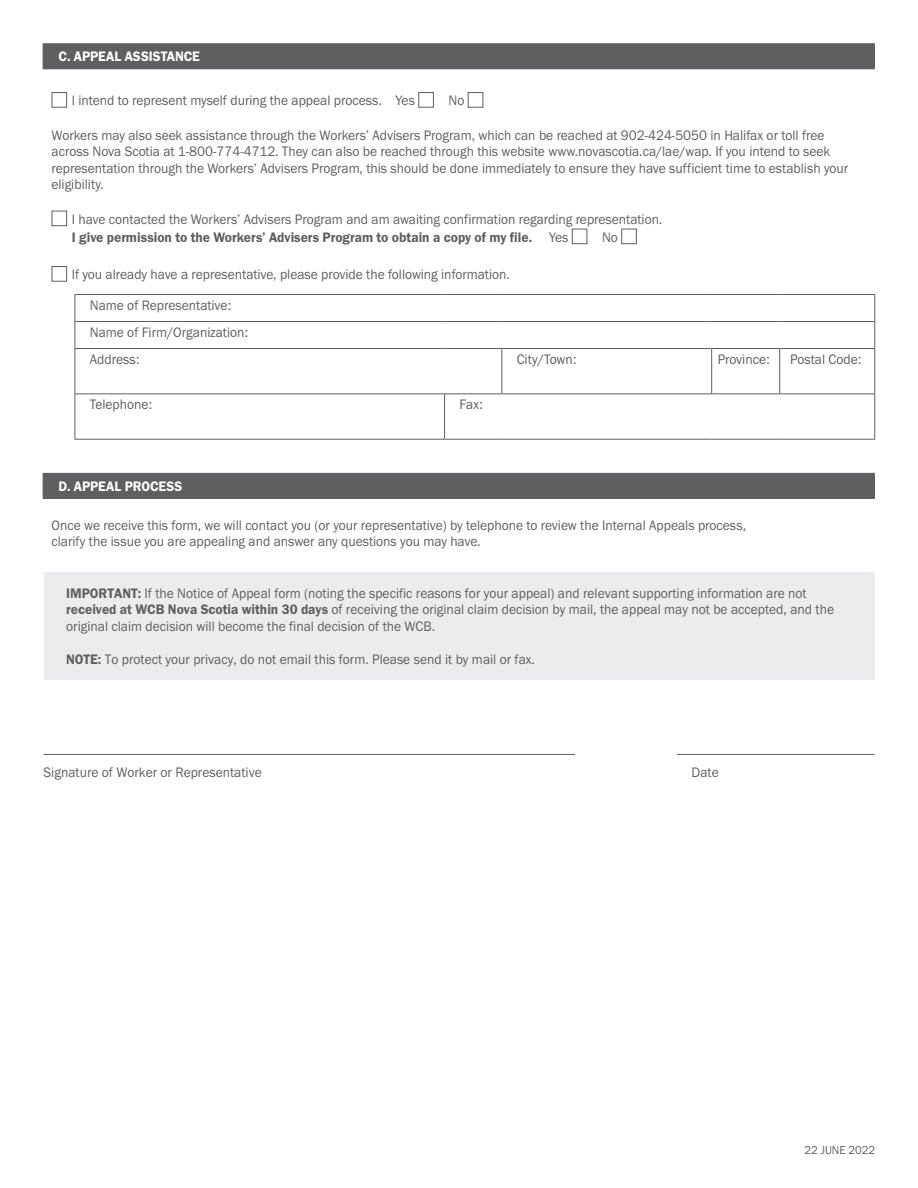
<style>
.page{position:relative;width:918px;height:1188px;background:#fff}
.page>*{position:absolute;margin:0;border:0;box-sizing:border-box;transform-origin:0 0}
.text{font:14.25px/16.5px "Franklin Gothic URW Boo";color:#5f5f62;scale:.95 1}
.text_baseline_shift{font:14.25px/16.5px "Franklin Gothic URW Boo";color:#5f5f62;scale:.95 1}
.text-2{font:14.25px "Franklin Gothic URW Dem";color:#fff;scale:.95 1}
.text-3{font:12px "Franklin Gothic URW Boo";color:#5f5f62;scale:.95 1}
.s1{font-family:"Franklin Gothic URW Dem"}
</style>
<div class="page">
<div style="left:43px;top:44px;width:831px;height:25px;background:#5f5f62"></div>
<svg style="left:874px;top:45px;width:1px;height:23px"></svg>
<hr style="left:43px;top:43px;width:832px;height:2px;background:#5f5f62">
<hr style="left:43px;top:68px;width:832px;height:1px;background:#5f5f62">
<div style="left:43px;top:474px;width:831px;height:24px;background:#5f5f62"></div>
<svg style="left:874px;top:474px;width:1px;height:24px"></svg>
<hr style="left:43px;top:473px;width:832px;height:1px;background:#5f5f62">
<hr style="left:43px;top:498px;width:832px;height:1px;background:#5f5f62">
<div style="left:44px;top:572px;width:830px;height:108px;background:#ececee"></div>
<div style="left:52px;top:92px;width:15px;height:16px;border:1px solid #5f5f62"></div>
<div style="left:418px;top:92px;width:16px;height:16px;border:1px solid #5f5f62"></div>
<div style="left:468px;top:92px;width:15px;height:16px;border:1px solid #5f5f62"></div>
<div style="left:52px;top:211px;width:15px;height:15px;border:1px solid #5f5f62"></div>
<div style="left:572px;top:229px;width:15px;height:15px;border:1px solid #5f5f62"></div>
<div style="left:621px;top:229px;width:16px;height:15px;border:1px solid #5f5f62"></div>
<div style="left:52px;top:266px;width:15px;height:16px;border:1px solid #5f5f62"></div>
<svg style="left:874px;top:295px;width:1px;height:53px"></svg>
<hr style="left:874px;top:349px;width:1px;height:44px;background:#5f5f62">
<hr style="left:874px;top:394px;width:1px;height:45px;background:#5f5f62">
<hr style="left:75px;top:321px;width:370px;height:1px;background:#5f5f62">
<svg style="left:75px;top:295px;width:1px;height:53px"></svg>
<hr style="left:445px;top:321px;width:57px;height:1px;background:#5f5f62">
<hr style="left:502px;top:321px;width:210px;height:1px;background:#5f5f62">
<hr style="left:712px;top:321px;width:68px;height:1px;background:#5f5f62">
<hr style="left:780px;top:321px;width:95px;height:1px;background:#5f5f62">
<hr style="left:75px;top:348px;width:370px;height:1px;background:#5f5f62">
<hr style="left:75px;top:349px;width:1px;height:44px;background:#5f5f62">
<hr style="left:445px;top:348px;width:57px;height:1px;background:#5f5f62">
<hr style="left:502px;top:348px;width:210px;height:1px;background:#5f5f62">
<hr style="left:501px;top:349px;width:1px;height:44px;background:#5f5f62">
<hr style="left:779px;top:349px;width:1px;height:44px;background:#5f5f62">
<hr style="left:75px;top:393px;width:370px;height:1px;background:#5f5f62">
<hr style="left:75px;top:394px;width:1px;height:45px;background:#5f5f62">
<hr style="left:445px;top:393px;width:57px;height:1px;background:#5f5f62">
<hr style="left:502px;top:393px;width:210px;height:1px;background:#5f5f62">
<hr style="left:712px;top:393px;width:68px;height:1px;background:#5f5f62">
<hr style="left:780px;top:393px;width:95px;height:1px;background:#5f5f62">
<hr style="left:712px;top:348px;width:68px;height:1px;background:#5f5f62">
<hr style="left:780px;top:348px;width:95px;height:1px;background:#5f5f62">
<hr style="left:711px;top:349px;width:1px;height:44px;background:#5f5f62">
<hr style="left:444px;top:394px;width:1px;height:45px;background:#5f5f62">
<hr style="left:75px;top:439px;width:370px;height:1px;background:#5f5f62">
<hr style="left:445px;top:439px;width:57px;height:1px;background:#5f5f62">
<hr style="left:502px;top:439px;width:210px;height:1px;background:#5f5f62">
<hr style="left:712px;top:439px;width:68px;height:1px;background:#5f5f62">
<hr style="left:780px;top:439px;width:95px;height:1px;background:#5f5f62">
<hr style="left:75px;top:294px;width:370px;height:1px;background:#5f5f62">
<hr style="left:445px;top:294px;width:57px;height:1px;background:#5f5f62">
<hr style="left:502px;top:294px;width:210px;height:1px;background:#5f5f62">
<hr style="left:712px;top:294px;width:68px;height:1px;background:#5f5f62">
<hr style="left:780px;top:294px;width:95px;height:1px;background:#5f5f62">
<hr style="left:44px;top:754px;width:830px;height:1px;background:#5f5f62">
<div style="left:575px;top:738px;width:101px;height:51px;background:#fff"></div>
<p class="text-2" style="left:58px;top:47px;width:151px">C. APPEAL ASSISTANCE</p>
<p class="text" style="left:72px;top:92px;width:363px">I intend to represent myself during the appeal process. Yes</p>
<p class="text" style="left:449px;top:92px;width:18px">No</p>
<p class="text" style="left:52px;top:127px;width:840px">Workers may also seek assistance through the Workers’ Advisers Program, which can be reached at 902-424-5050 in Halifax or toll free across Nova Scotia at 1-800-774-4712. They can also be reached through this website www.novascotia.ca/lae/wap. If you intend to seek representation through the Workers’ Advisers Program, this should be done immediately to ensure they have sufficient time to establish your eligibility.</p>
<p class="text" style="left:72px;top:210px;width:623px;line-height:18px">I have contacted the Workers’ Advisers Program and am awaiting confirmation regarding representation.<br><span class="s1">I give permission to the Workers’ Advisers Program to obtain a copy of my file.</span> Yes</p>
<p class="text" style="left:602px;top:229px;width:18px">No</p>
<p class="text" style="left:72px;top:266px;width:463px">If you already have a representative, please provide the following information.</p>
<p class="text" style="left:90px;top:297px;width:150px">Name of Representative:</p>
<p class="text" style="left:90px;top:324px;width:168px">Name of Firm/Organization:</p>
<p class="text" style="left:90px;top:351px;width:54px">Address:</p>
<p class="text" style="left:517px;top:351px;width:64px">City/Town:</p>
<p class="text" style="left:718px;top:351px;width:56px">Province:</p>
<p class="text" style="left:790px;top:351px;width:77px">Postal Code:</p>
<p class="text" style="left:90px;top:396px;width:67px">Telephone:</p>
<p class="text" style="left:460px;top:396px;width:26px">Fax:</p>
<p class="text-2" style="left:58px;top:477px;width:132px">D. APPEAL PROCESS</p>
<p class="text" style="left:52px;top:517px;width:733px">Once we receive this form, we will contact you (or your representative) by telephone to review the Internal Appeals process, clarify the issue you are appealing and answer any questions you may have.</p>
<p class="text_baseline_shift" style="left:66px;top:584px;width:810px"><span class="s1">IMPORTANT:</span> If the Notice of Appeal form (noting the specific reasons for your appeal) and relevant supporting information are not <span class="s1">received at WCB Nova Scotia within 30 days</span> of receiving the original claim decision by mail, the appeal may not be accepted, and the original claim decision will become the final decision of the WCB.</p>
<p class="text_baseline_shift" style="left:66px;top:650px;width:495px"><span class="s1">NOTE:</span> To protect your privacy, do not email this form. Please send it by mail or fax.</p>
<p class="text_baseline_shift" style="left:44px;top:764px;width:231px">Signature of Worker or Representative</p>
<p class="text_baseline_shift" style="left:692px;top:764px;width:30px">Date</p>
<p class="text-3" style="left:805px;top:1143px;width:76px">22 JUNE 2022</p>
</div>
